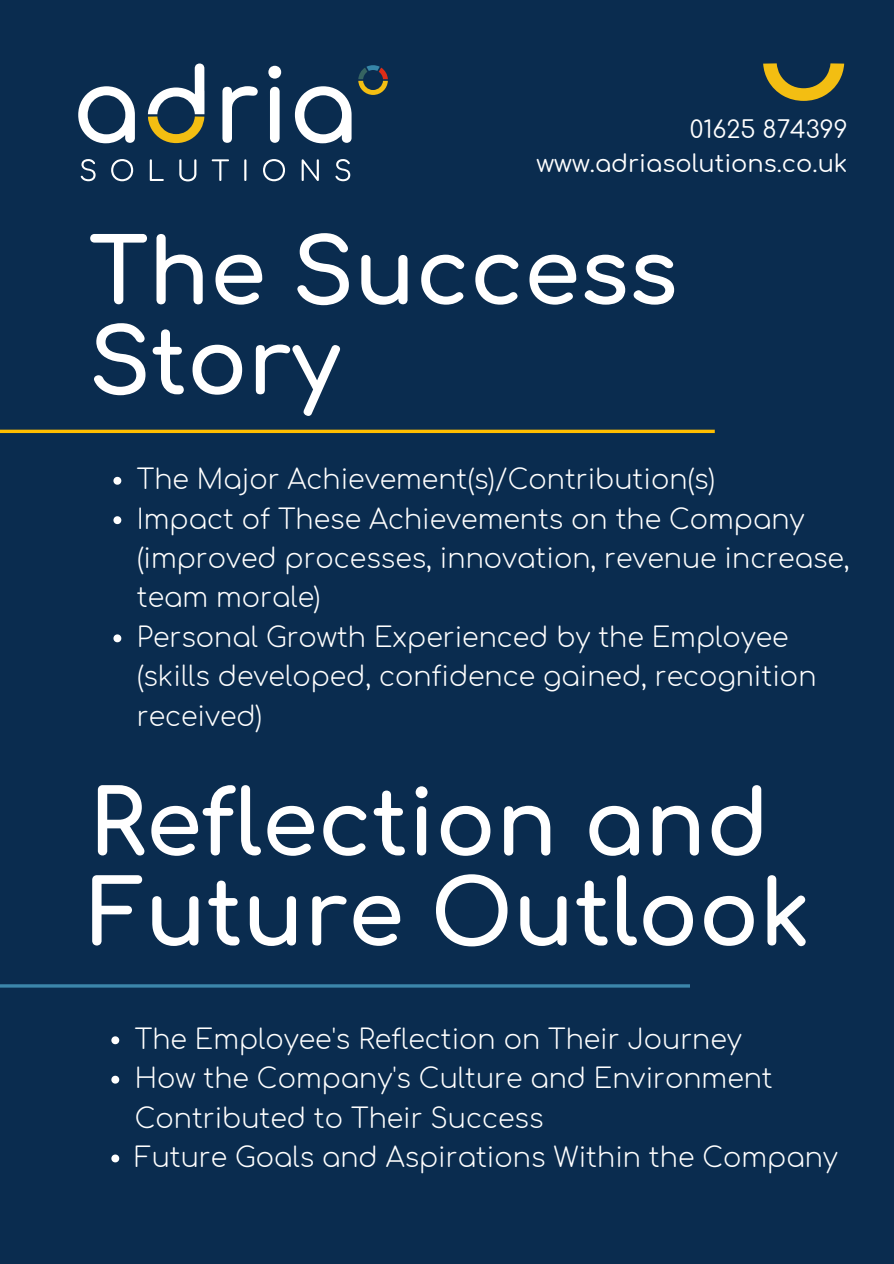
<style>
.page{position:relative;width:894px;height:1264px;background:#fff}
.page>*{position:absolute;margin:0;border:0;box-sizing:border-box;transform-origin:0 0}
.t1{font:700 90px/90px "Comfortaa";color:#fff}
.t2{font:300 27px/39.3px "Comfortaa";color:#fff}
.t3{font:24px/33.8px "Comfortaa";color:#fff;text-align:right}
</style>
<div class="page">
<div style="left:0;top:0;width:893px;height:1263px;background:#0a2c4f"></div>
<svg style="left:0;top:429px;width:714px;height:4px;background:#d6a50d"></svg>
<svg style="left:113px;top:477px;width:8px;height:7px"></svg>
<svg style="left:113px;top:516px;width:8px;height:8px"></svg>
<svg style="left:113px;top:634px;width:8px;height:8px"></svg>
<svg style="left:111px;top:1036px;width:8px;height:8px"></svg>
<svg style="left:111px;top:1075px;width:8px;height:8px"></svg>
<svg style="left:111px;top:1154px;width:8px;height:8px"></svg>
<hr style="left:0;top:984px;width:689px;height:3px;background:#3c86aa">
<svg style="left:222px;top:86px;width:36px;height:57px"></svg>
<svg style="left:268px;top:66px;width:13px;height:77px"></svg>
<svg style="left:295px;top:86px;width:56px;height:57px"></svg>
<svg style="left:78px;top:86px;width:57px;height:57px"></svg>
<svg style="left:81px;top:159px;width:15px;height:22px"></svg>
<svg style="left:111px;top:159px;width:22px;height:22px"></svg>
<svg style="left:150px;top:159px;width:14px;height:22px"></svg>
<svg style="left:179px;top:159px;width:17px;height:22px"></svg>
<svg style="left:212px;top:159px;width:17px;height:22px"></svg>
<svg style="left:244px;top:159px;width:2px;height:22px"></svg>
<svg style="left:263px;top:159px;width:22px;height:22px"></svg>
<svg style="left:301px;top:159px;width:18px;height:22px"></svg>
<svg style="left:335px;top:159px;width:15px;height:22px"></svg>
<svg style="left:148px;top:63px;width:56px;height:80px"></svg>
<svg style="left:358px;top:65px;width:30px;height:30px"></svg>
<svg style="left:763px;top:63px;width:81px;height:38px"></svg>
<p class="t3" style="left:536px;top:113px;width:312px">01625 874399 www.adriasolutions.co.uk</p>
<h1 class="t1" style="left:89px;top:230px;width:590px">The Success<br>Story</h1>
<p class="t2" style="left:137px;top:461px;width:714px">The Major Achievement(s)/Contribution(s)<br>Impact of These Achievements on the Company (improved processes, innovation, revenue increase, team morale)<br>Personal Growth Experienced by the Employee (skills developed, confidence gained, recognition received)</p>
<h1 class="t1" style="left:89px;top:781px;width:723px">Reflection and<br>Future Outlook</h1>
<p class="t2" style="left:135px;top:1020px;width:704px">The Employee's Reflection on Their Journey<br>How the Company's Culture and Environment Contributed to Their Success<br>Future Goals and Aspirations Within the Company</p>
</div>
